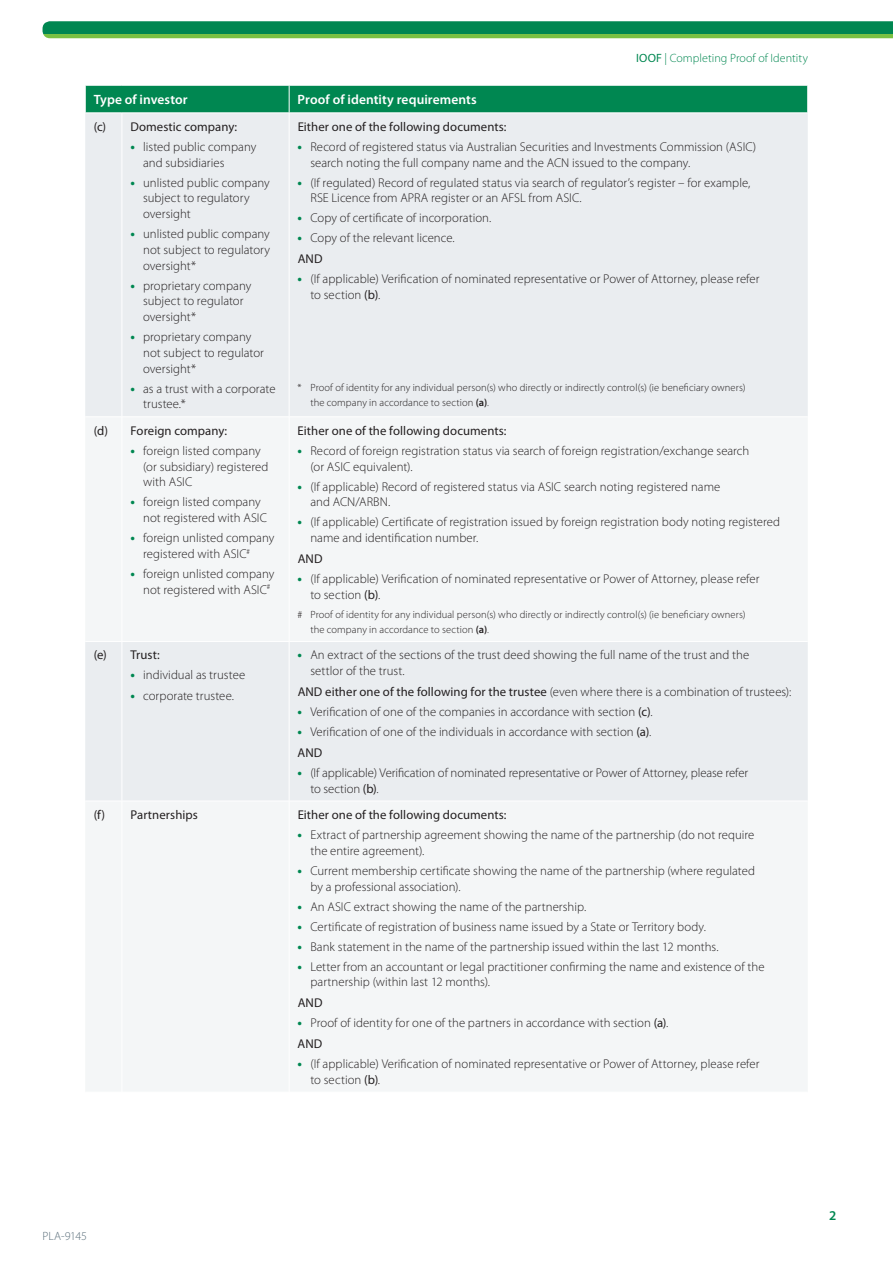
<style>
.page{position:relative;width:893px;height:1263px;background:#fff}
.page>*{position:absolute;margin:0;border:0;box-sizing:border-box;transform-origin:0 0}
.t1{font:600 13.5px "Myriad Pro";letter-spacing:.005em;color:#fff}
.t2{font:600 13.5px "Myriad Pro";color:#008751}
.t3{font:300 12.75px/15.8px "Myriad Pro";letter-spacing:.005em;color:#231f20}
.t4{font:12.75px "Myriad Pro";letter-spacing:.005em;color:#231f20}
.t5{font:300 12px "Myriad Pro";letter-spacing:.005em;color:#008751}
.t6{font:300 12px "Myriad Pro";letter-spacing:-.025em;color:#5b6f7b}
.t7{font:300 10.5px/15px "Myriad Pro";letter-spacing:.01em;color:#231f20}
.s1{font-weight:400}
.s2{font-weight:700;font-size:13.5px;color:#008751}
.s3{font-weight:600}
</style>
<div class="page">
<svg style="left:43px;top:21px;width:850px;height:17px;background:#209650"></svg>
<div style="left:85px;top:114px;width:723px;height:302px;background:#eaedf0"></div>
<svg style="left:85px;top:418px;width:723px;height:673px;fill:#f4f6f7"></svg>
<svg style="left:85px;top:85px;width:723px;height:28px;background:#0e8d5a"></svg>
<hr style="left:122px;top:113px;width:1px;height:304px;background:#fff">
<hr style="left:289px;top:113px;width:1px;height:304px;background:#fff">
<hr style="left:85px;top:801px;width:37px;height:1px;background:#fff">
<hr style="left:122px;top:642px;width:1px;height:159px;background:#fff">
<hr style="left:122px;top:801px;width:167px;height:1px;background:#fff">
<hr style="left:289px;top:642px;width:1px;height:159px;background:#fff">
<hr style="left:289px;top:801px;width:519px;height:1px;background:#fff">
<hr style="left:122px;top:417px;width:1px;height:224px;background:#fff">
<hr style="left:289px;top:417px;width:1px;height:224px;background:#fff">
<hr style="left:85px;top:641px;width:37px;height:1px;background:#fff">
<hr style="left:122px;top:641px;width:167px;height:1px;background:#fff">
<hr style="left:289px;top:641px;width:519px;height:1px;background:#fff">
<hr style="left:122px;top:801px;width:1px;height:291px;background:#fff">
<hr style="left:289px;top:801px;width:1px;height:291px;background:#fff">
<p class="t5" style="left:636px;top:51px;width:173px"><span class="s1">IOOF</span> | Completing Proof of Identity</p>
<p class="t1" style="left:94px;top:91px;width:95px">Type of investor</p>
<p class="t1" style="left:298px;top:91px;width:181px">Proof of identity requirements</p>
<p class="t4" style="left:94px;top:119px;width:145px">(c) Domestic company:</p>
<p class="t3" style="left:143px;top:139px;width:115px;text-indent:-13px"><span class="s2">•</span> listed public company and subsidiaries</p>
<p class="t3" style="left:143px;top:174px;width:128px;text-indent:-13px"><span class="s2">•</span> unlisted public company subject to regulatory oversight</p>
<p class="t3" style="left:143px;top:226px;width:128px;text-align:justify;text-indent:-13px"><span class="s2">•</span> unlisted public company not subject to regulatory oversight*</p>
<p class="t3" style="left:143px;top:277px;width:110px;text-indent:-13px"><span class="s2">•</span> proprietary company subject to regulator oversight*</p>
<p class="t3" style="left:143px;top:329px;width:122px;text-indent:-13px"><span class="s2">•</span> proprietary company not subject to regulator oversight*</p>
<p class="t3" style="left:143px;top:380px;width:134px;text-indent:-13px"><span class="s2">•</span> as a trust with a corporate trustee.*</p>
<p class="t4" style="left:298px;top:119px;width:210px">Either one of the following documents:</p>
<p class="t3" style="left:310px;top:139px;width:447px;text-indent:-13px"><span class="s2">•</span> Record of registered status via Australian Securities and Investments Commission (ASIC) search noting the full company name and the ACN issued to the company.</p>
<p class="t3" style="left:310px;top:174px;width:442px;text-indent:-13px"><span class="s2">•</span> (If regulated) Record of regulated status via search of regulator’s register – for example,<br>RSE Licence from APRA register or an AFSL from ASIC.</p>
<p class="t3" style="left:298px;top:210px;width:195px"><span class="s2">•</span> Copy of certificate of incorporation.</p>
<p class="t3" style="left:298px;top:228px;width:159px;line-height:20.7px"><span class="s2">•</span> Copy of the relevant licence.<br><span class="s1">AND</span></p>
<p class="t3" style="left:310px;top:271px;width:451px;text-indent:-13px"><span class="s2">•</span> (If applicable) Verification of nominated representative or Power of Attorney, please refer to section <span class="s1">(b)</span>.</p>
<p class="t7" style="left:310px;top:380px;width:437px;text-indent:-13px">* Proof of identity for any individual person(s) who directly or indirectly control(s) (ie beneficiary owners) the company in accordance to section <span class="s3">(a)</span>.</p>
<p class="t4" style="left:94px;top:423px;width:135px">(d) Foreign company:</p>
<p class="t3" style="left:143px;top:443px;width:127px;text-indent:-13px"><span class="s2">•</span> foreign listed company (or subsidiary) registered with ASIC</p>
<p class="t3" style="left:143px;top:494px;width:125px;text-indent:-13px"><span class="s2">•</span> foreign listed company not registered with ASIC</p>
<p class="t3" style="left:143px;top:530px;width:133px;text-indent:-13px"><span class="s2">•</span> foreign unlisted company registered with ASIC<sup>#</sup></p>
<p class="t3" style="left:143px;top:566px;width:133px;text-indent:-13px"><span class="s2">•</span> foreign unlisted company not registered with ASIC<sup>#</sup></p>
<p class="t4" style="left:94px;top:647px;width:67px">(e) Trust:</p>
<p class="t3" style="left:130px;top:667px;width:116px"><span class="s2">•</span> individual as trustee</p>
<p class="t3" style="left:130px;top:687px;width:105px"><span class="s2">•</span> corporate trustee.</p>
<p class="t4" style="left:298px;top:423px;width:210px">Either one of the following documents:</p>
<p class="t3" style="left:310px;top:443px;width:441px;text-indent:-13px"><span class="s2">•</span> Record of foreign registration status via search of foreign registration/exchange search (or ASIC equivalent).</p>
<p class="t3" style="left:310px;top:478px;width:411px;text-indent:-13px"><span class="s2">•</span> (If applicable) Record of registered status via ASIC search noting registered name and ACN/ARBN.</p>
<p class="t3" style="left:310px;top:514px;width:471px;text-indent:-13px"><span class="s2">•</span> (If applicable) Certificate of registration issued by foreign registration body noting registered name and identification number.</p>
<p class="t4" style="left:298px;top:551px;width:26px">AND</p>
<p class="t3" style="left:310px;top:571px;width:451px;text-indent:-13px"><span class="s2">•</span> (If applicable) Verification of nominated representative or Power of Attorney, please refer to section <span class="s1">(b)</span>.</p>
<p class="t7" style="left:310px;top:607px;width:437px;text-indent:-13px"># Proof of identity for any individual person(s) who directly or indirectly control(s) (ie beneficiary owners) the company in accordance to section <span class="s3">(a)</span>.</p>
<p class="t3" style="left:310px;top:647px;width:440px;text-indent:-13px"><span class="s2">•</span> An extract of the sections of the trust deed showing the full name of the trust and the settlor of the trust.</p>
<p class="t3" style="left:298px;top:684px;width:495px"><span class="s1">AND either one of the following for the trustee</span> (even where there is a combination of trustees):</p>
<p class="t3" style="left:298px;top:704px;width:356px"><span class="s2">•</span> Verification of one of the companies in accordance with section <span class="s1">(c)</span>.</p>
<p class="t3" style="left:298px;top:721px;width:355px;line-height:20.7px"><span class="s2">•</span> Verification of one of the individuals in accordance with section <span class="s1">(a)</span>.<br><span class="s1">AND</span></p>
<p class="t3" style="left:310px;top:764px;width:439px;text-indent:-13px"><span class="s2">•</span> (If applicable) Verification of nominated representative or Power of Attorney, please refer to section <span class="s1">(b)</span>.</p>
<p class="t4" style="left:94px;top:807px;width:106px">(f) Partnerships</p>
<p class="t4" style="left:298px;top:807px;width:210px">Either one of the following documents:</p>
<p class="t3" style="left:310px;top:827px;width:445px;text-indent:-13px"><span class="s2">•</span> Extract of partnership agreement showing the name of the partnership (do not require the entire agreement).</p>
<p class="t3" style="left:310px;top:863px;width:446px;text-indent:-13px"><span class="s2">•</span> Current membership certificate showing the name of the partnership (where regulated by a professional association).</p>
<p class="t3" style="left:298px;top:898px;width:290px"><span class="s2">•</span> An ASIC extract showing the name of the partnership.</p>
<p class="t3" style="left:298px;top:918px;width:410px"><span class="s2">•</span> Certificate of registration of business name issued by a State or Territory body.</p>
<p class="t3" style="left:298px;top:938px;width:423px"><span class="s2">•</span> Bank statement in the name of the partnership issued within the last 12 months.</p>
<p class="t3" style="left:310px;top:958px;width:456px;text-indent:-13px"><span class="s2">•</span> Letter from an accountant or legal practitioner confirming the name and existence of the partnership (within last 12 months).</p>
<p class="t4" style="left:298px;top:995px;width:26px">AND</p>
<p class="t3" style="left:298px;top:1012px;width:372px;line-height:20.7px"><span class="s2">•</span> Proof of identity for one of the partners in accordance with section <span class="s1">(a)</span>.<br><span class="s1">AND</span></p>
<p class="t3" style="left:310px;top:1056px;width:451px;text-indent:-13px"><span class="s2">•</span> (If applicable) Verification of nominated representative or Power of Attorney, please refer to section <span class="s1">(b)</span>.</p>
<p class="t6" style="left:43px;top:1229px;width:46px">PLA-9145</p>
<p class="t2" style="left:829px;top:1207px;width:9px">2</p>
</div>
